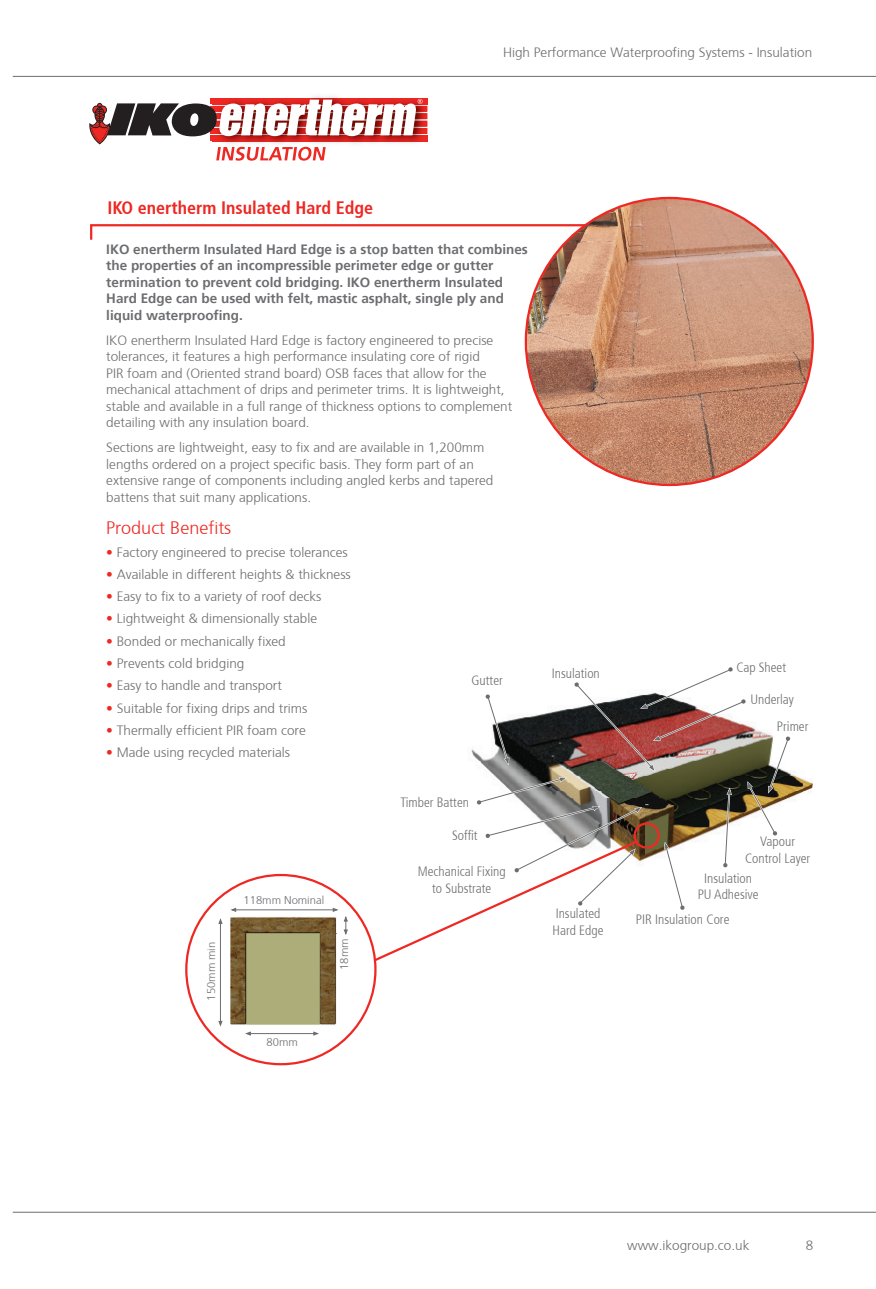
<style>
.page{position:relative;width:876px;height:1289px;background:#fff}
.page>*{position:absolute;margin:0;border:0;box-sizing:border-box;transform-origin:0 0}
.product_title{font:700 condensed 18px "Frutiger 67";color:#ee2823}
.sub_header{font:300 18px "Frutiger";color:#ee2823}
.body_text{font:300 13.5px/16.5px "Frutiger";color:#6c6d70}
.Bullets_9{font:300 13.5px "Frutiger";color:#6c6d70}
.body_text_bold{font:700 13.5px/16.5px "Frutiger 65";color:#6c6d70}
.table_contents{font:300 condensed 13.5px/16.5px "Frutiger 47";color:#6c6d70;text-align:center}
.body_text-2{font:300 11.25px "Frutiger";color:#6c6d70}
.s1{color:#ee2823}
</style>
<div class="page">
<svg style="left:90px;top:223px;width:496px;height:19px"></svg>
<img style="left:526px;top:198px;width:287px;height:287px;border-radius:140px">
<img style="left:791px;top:770px;width:22px;height:28px">
<img style="left:230px;top:917px;width:107px;height:108px">
<hr style="left:13px;top:1211px;width:863px;height:1px;background:#6c6d70">
<hr style="left:13px;top:76px;width:863px;height:1px;background:#6c6d70">
<svg style="left:372px;top:667px;width:419px;height:295px"></svg>
<svg style="left:218px;top:1020px;width:5px;height:6px"></svg>
<svg style="left:218px;top:918px;width:5px;height:6px"></svg>
<hr style="left:220px;top:923px;width:1px;height:98px;background:#6c6d70">
<svg style="left:231px;top:907px;width:5px;height:5px"></svg>
<hr style="left:236px;top:909px;width:97px;height:1px;background:#6c6d70">
<svg style="left:245px;top:1031px;width:6px;height:5px"></svg>
<svg style="left:313px;top:1031px;width:6px;height:5px"></svg>
<hr style="left:251px;top:1033px;width:63px;height:1px;background:#6c6d70">
<svg style="left:332px;top:908px;width:16px;height:26px"></svg>
<div style="left:210px;top:98px;width:217px;height:6px;background:#ee2823"></div>
<img style="left:312px;top:96px;width:116px;height:46px">
<img style="left:423px;top:121px;width:4px;height:6px">
<img style="left:423px;top:113px;width:4px;height:6px">
<img style="left:423px;top:106px;width:4px;height:6px">
<img style="left:310px;top:98px;width:117px;height:6px">
<svg style="left:89px;top:99px;width:334px;height:62px"></svg>
<p class="product_title" style="left:107px;top:197px;width:267px">IKO enertherm Insulated Hard Edge</p>
<p class="body_text" style="left:503px;top:43px;width:311px">High Performance Waterproofing Systems - Insulation</p>
<p class="body_text_bold" style="left:106px;top:241px;width:423px">IKO enertherm Insulated Hard Edge is a stop batten that combines the properties of an incompressible perimeter edge or gutter termination to prevent cold bridging. IKO enertherm Insulated Hard Edge can be used with felt, mastic asphalt, single ply and liquid waterproofing.</p>
<p class="body_text" style="left:106px;top:331px;width:407px">IKO enertherm Insulated Hard Edge is factory engineered to precise tolerances, it features a high performance insulating core of rigid<br>PIR foam and (Oriented strand board) OSB faces that allow for the mechanical attachment of drips and perimeter trims. It is lightweight, stable and available in a full range of thickness options to complement detailing with any insulation board.</p>
<p class="body_text" style="left:106px;top:438px;width:389px">Sections are lightweight, easy to fix and are available in 1,200mm lengths ordered on a project specific basis. They form part of an extensive range of components including angled kerbs and tapered battens that suit many applications.</p>
<p class="sub_header" style="left:106px;top:515px;width:127px">Product Benefits</p>
<p class="Bullets_9" style="left:106px;top:542px;width:243px"><span class="s1">•</span> Factory engineered to precise tolerances</p>
<p class="Bullets_9" style="left:106px;top:565px;width:246px"><span class="s1">•</span> Available in different heights &amp; thickness</p>
<p class="Bullets_9" style="left:106px;top:587px;width:217px"><span class="s1">•</span> Easy to fix to a variety of roof decks</p>
<p class="Bullets_9" style="left:106px;top:609px;width:212px"><span class="s1">•</span> Lightweight &amp; dimensionally stable</p>
<p class="Bullets_9" style="left:106px;top:631px;width:181px"><span class="s1">•</span> Bonded or mechanically fixed</p>
<p class="Bullets_9" style="left:106px;top:654px;width:140px"><span class="s1">•</span> Prevents cold bridging</p>
<p class="Bullets_9" style="left:106px;top:676px;width:177px"><span class="s1">•</span> Easy to handle and transport</p>
<p class="Bullets_9" style="left:106px;top:698px;width:203px"><span class="s1">•</span> Suitable for fixing drips and trims</p>
<p class="Bullets_9" style="left:106px;top:720px;width:201px"><span class="s1">•</span> Thermally efficient PIR foam core</p>
<p class="Bullets_9" style="left:106px;top:743px;width:185px"><span class="s1">•</span> Made using recycled materials</p>
<p class="table_contents" style="left:472px;top:672px;width:33px">Gutter</p>
<p class="table_contents" style="left:401px;top:794px;width:70px">Timber Batten</p>
<p class="table_contents" style="left:452px;top:826px;width:27px">Soffit</p>
<p class="body_text-2" style="left:203px;top:1000px;width:60px;rotate:-90deg">150mm min</p>
<p class="body_text-2" style="left:244px;top:892px;width:82px">118mm Nominal</p>
<p class="body_text-2" style="left:336px;top:969px;width:33px;rotate:-90deg">18mm</p>
<p class="body_text-2" style="left:266px;top:1034px;width:33px">80mm</p>
<p class="table_contents" style="left:418px;top:863px;width:89px">Mechanical Fixing to Substrate</p>
<p class="table_contents" style="left:552px;top:665px;width:50px">Insulation</p>
<p class="table_contents" style="left:736px;top:659px;width:51px">Cap Sheet</p>
<p class="table_contents" style="left:750px;top:691px;width:45px">Underlay</p>
<p class="table_contents" style="left:777px;top:718px;width:33px">Primer</p>
<p class="table_contents" style="left:745px;top:833px;width:67px">Vapour<br>Control Layer</p>
<p class="table_contents" style="left:553px;top:905px;width:52px;text-align:left">Insulated<br>Hard Edge</p>
<p class="table_contents" style="left:698px;top:870px;width:62px">Insulation<br>PU Adhesive</p>
<p class="table_contents" style="left:636px;top:910px;width:95px">PIR Insulation Core</p>
<p class="body_text" style="left:627px;top:1235px;width:124px">www.ikogroup.co.uk</p>
<p class="body_text" style="left:806px;top:1235px;width:9px">8</p>
</div>
